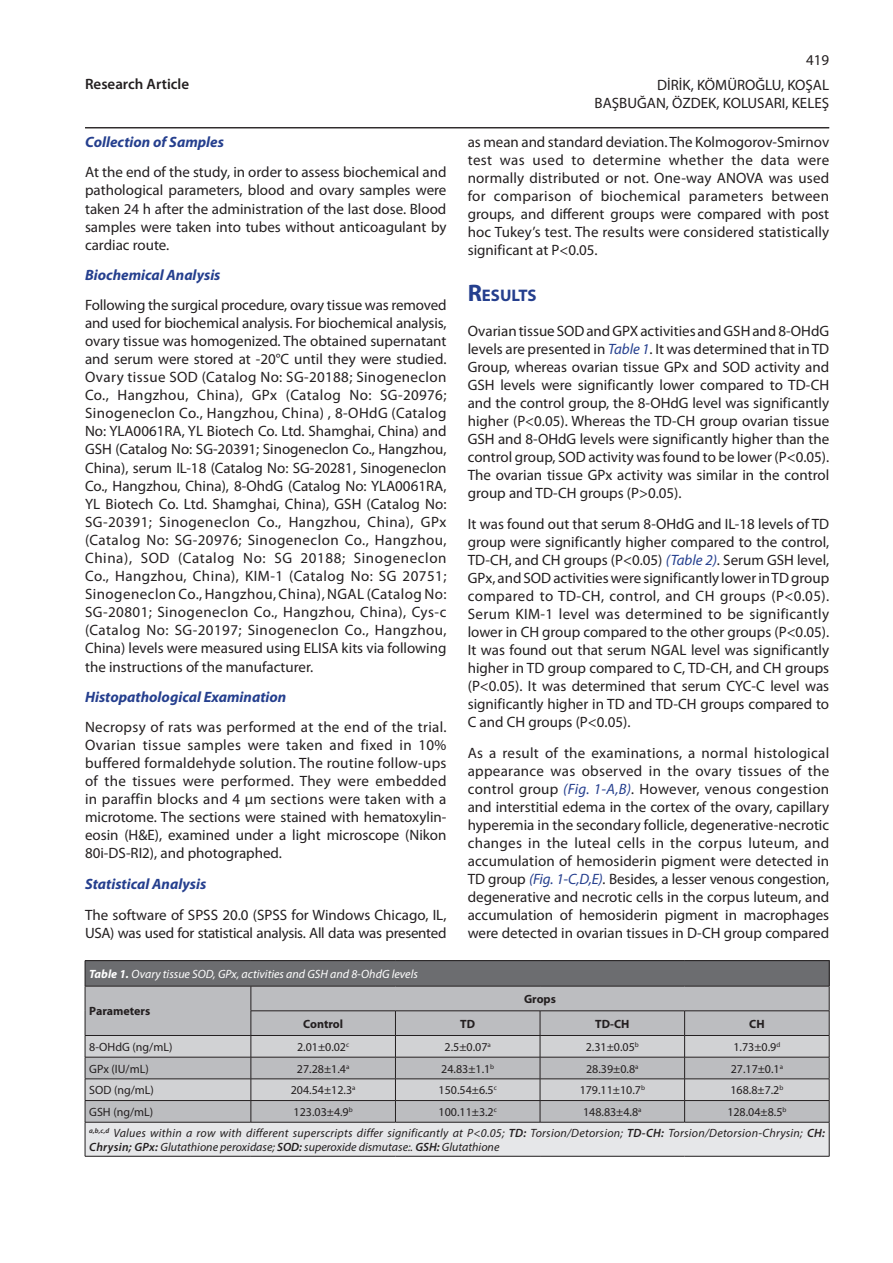
<style>
.page{position:relative;width:893px;height:1263px;background:#fff}
.page>*{position:absolute;margin:0;border:0;box-sizing:border-box;transform-origin:0 0}
.t1{font:700 16.8px "Myriad Pro";color:#253f8e}
.t2{font:15px/18px "Myriad Pro";color:#231f20;text-align:justify}
.t3{font:15px/18.1px "Myriad Pro";letter-spacing:-.02em;color:#231f20}
.t4{font:italic 700 15px "Myriad Pro";color:#253f8e}
.t5{font:600 15px "Myriad Pro";color:#231f20}
.t6{font:12px "Myriad Pro";color:#231f20}
.t7{font:italic 12px/20.7px "Myriad Pro";letter-spacing:.02em;color:#231f20}
.t8{font:italic 12px "Myriad Pro";color:#231f20}
.t9{font:italic 12px "Myriad Pro";color:#fff}
.t10{font:700 12px "Myriad Pro";color:#231f20}
.s1{font-weight:700}
.s2{font-size:24px}
.s3{font-style:italic;color:#253f8e}
.s4{font-style:italic}
.s5{font-style:normal}
.s6{font-weight:600}
</style>
<div class="page">
<hr style="left:85px;top:127px;width:744px;height:1px;background:#231f20">
<div style="left:85px;top:1122px;width:744px;height:34px;background:#e6e7e9"></div>
<hr style="left:85px;top:960px;width:166px;height:1px;background:#231f20">
<hr style="left:251px;top:960px;width:144px;height:1px;background:#231f20">
<hr style="left:395px;top:960px;width:145px;height:1px;background:#231f20">
<hr style="left:540px;top:960px;width:145px;height:1px;background:#231f20">
<hr style="left:685px;top:960px;width:144px;height:1px;background:#231f20">
<svg style="left:85px;top:961px;width:745px;height:161px;background:#aeafb1"></svg>
<hr style="left:85px;top:1122px;width:166px;height:1px;background:#231f20">
<hr style="left:85px;top:1122px;width:1px;height:34px;background:#231f20">
<hr style="left:251px;top:1122px;width:144px;height:1px;background:#231f20">
<hr style="left:395px;top:1122px;width:145px;height:1px;background:#231f20">
<hr style="left:540px;top:1122px;width:145px;height:1px;background:#231f20">
<hr style="left:685px;top:1122px;width:144px;height:1px;background:#231f20">
<hr style="left:829px;top:1122px;width:1px;height:34px;background:#231f20">
<hr style="left:85px;top:1156px;width:166px;height:1px;background:#231f20">
<hr style="left:251px;top:1156px;width:144px;height:1px;background:#231f20">
<hr style="left:395px;top:1156px;width:145px;height:1px;background:#231f20">
<hr style="left:540px;top:1156px;width:145px;height:1px;background:#231f20">
<hr style="left:685px;top:1156px;width:144px;height:1px;background:#231f20">
<p class="t5" style="left:85px;top:74px;width:106px">Research Article</p>
<p class="t4" style="left:85px;top:133px;width:140px">Collection of Samples</p>
<p class="t2" style="left:85px;top:163px;width:363px">At the end of the study, in order to assess biochemical and pathological parameters, blood and ovary samples were taken 24 h after the administration of the last dose. Blood samples were taken into tubes without anticoagulant by cardiac route.</p>
<p class="t4" style="left:85px;top:265px;width:137px">Biochemical Analysis</p>
<p class="t2" style="left:85px;top:295px;width:363px">Following the surgical procedure, ovary tissue was removed and used for biochemical analysis. For biochemical analysis, ovary tissue was homogenized. The obtained supernatant and serum were stored at -20°C until they were studied.<br>Ovary tissue SOD (Catalog No: SG-20188; Sinogeneclon Co., Hangzhou, China), GPx (Catalog No: SG-20976; Sinogeneclon Co., Hangzhou, China) , 8-OHdG (Catalog No: YLA0061RA, YL Biotech Co. Ltd. Shamghai, China) and GSH (Catalog No: SG-20391; Sinogeneclon Co., Hangzhou, China), serum IL-18 (Catalog No: SG-20281, Sinogeneclon Co., Hangzhou, China), 8-OhdG (Catalog No: YLA0061RA, YL Biotech Co. Ltd. Shamghai, China), GSH (Catalog No:<br>SG-20391; Sinogeneclon Co., Hangzhou, China), GPx (Catalog No: SG-20976; Sinogeneclon Co., Hangzhou, China), SOD (Catalog No: SG 20188; Sinogeneclon Co., Hangzhou, China), KIM-1 (Catalog No: SG 20751; Sinogeneclon Co., Hangzhou, China), NGAL (Catalog No:<br>SG-20801; Sinogeneclon Co., Hangzhou, China), Cys-c (Catalog No: SG-20197; Sinogeneclon Co., Hangzhou, China) levels were measured using ELISA kits via following the instructions of the manufacturer.</p>
<p class="t4" style="left:85px;top:687px;width:203px">Histopathological Examination</p>
<p class="t2" style="left:85px;top:717px;width:363px">Necropsy of rats was performed at the end of the trial.<br>Ovarian tissue samples were taken and fixed in 10% buffered formaldehyde solution. The routine follow-ups of the tissues were performed. They were embedded in paraffin blocks and 4 μm sections were taken with a microtome. The sections were stained with hematoxylin&shy;eosin (H&amp;E), examined under a light microscope (Nikon 80i-DS-RI2), and photographed.</p>
<p class="t4" style="left:85px;top:874px;width:123px">Statistical Analysis</p>
<p class="t3" style="left:85px;top:905px;width:363px">The software of SPSS 20.0 (SPSS for Windows Chicago, IL,<br>USA) was used for statistical analysis. All data was presented</p>
<p class="t9" style="left:89px;top:966px;width:330px"><span class="s1">Table 1.</span> Ovary tissue SOD, GPx, activities and GSH and 8-OhdG levels</p>
<p class="t10" style="left:89px;top:1004px;width:62px">Parameters</p>
<p class="t2" style="left:657px;top:47px;width:174px;line-height:25px;text-align:right">419<br>DİRİK, KÖMÜROĞLU, KOŞAL</p>
<p class="t2" style="left:595px;top:94px;width:236px">BAŞBUĞAN, ÖZDEK, KOLUSARI, KELEŞ</p>
<p class="t2" style="left:468px;top:133px;width:363px">as mean and standard deviation. The Kolmogorov-Smirnov test was used to determine whether the data were normally distributed or not. One-way ANOVA was used for comparison of biochemical parameters between groups, and different groups were compared with post hoc Tukey’s test. The results were considered statistically significant at P&lt;0.05.</p>
<p class="t1" style="left:468px;top:286px;width:70px"><span class="s2">R</span>ESULTS</p>
<p class="t2" style="left:468px;top:322px;width:363px">Ovarian tissue SOD and GPX activities and GSH and 8-OHdG levels are presented in <span class="s3">Table 1</span>. It was determined that in TD Group, whereas ovarian tissue GPx and SOD activity and GSH levels were significantly lower compared to TD-CH and the control group, the 8-OHdG level was significantly higher (P&lt;0.05). Whereas the TD-CH group ovarian tissue GSH and 8-OHdG levels were significantly higher than the control group, SOD activity was found to be lower (P&lt;0.05).<br>The ovarian tissue GPx activity was similar in the control group and TD-CH groups (P&gt;0.05).</p>
<p class="t2" style="left:468px;top:515px;width:363px">It was found out that serum 8-OHdG and IL-18 levels of TD group were significantly higher compared to the control, TD-CH, and CH groups (P&lt;0.05) <span class="s3">(Table 2)</span>. Serum GSH level, GPx, and SOD activities were significantly lower in TD group compared to TD-CH, control, and CH groups (P&lt;0.05).<br>Serum KIM-1 level was determined to be significantly lower in CH group compared to the other groups (P&lt;0.05).<br>It was found out that serum NGAL level was significantly higher in TD group compared to C, TD-CH, and CH groups (P&lt;0.05). It was determined that serum CYC-C level was significantly higher in TD and TD-CH groups compared to C and CH groups (P&lt;0.05).</p>
<p class="t2" style="left:468px;top:744px;width:363px">As a result of the examinations, a normal histological appearance was observed in the ovary tissues of the control group <span class="s3">(Fig. 1-A,B)</span><span class="s4">.</span> However, venous congestion and interstitial edema in the cortex of the ovary, capillary hyperemia in the secondary follicle, degenerative-necrotic changes in the luteal cells in the corpus luteum, and accumulation of hemosiderin pigment were detected in TD group <span class="s3">(Fig. 1-C,D,E)</span><span class="s4">.</span> Besides, a lesser venous congestion, degenerative and necrotic cells in the corpus luteum, and accumulation of hemosiderin pigment in macrophages were detected in ovarian tissues in D-CH group compared</p>
<p class="t10" style="left:524px;top:992px;width:33px">Grops</p>
<p class="t10" style="left:303px;top:1017px;width:41px">Control</p>
<p class="t10" style="left:460px;top:1017px;width:16px">TD</p>
<p class="t10" style="left:595px;top:1017px;width:36px">TD-CH</p>
<p class="t10" style="left:749px;top:1017px;width:17px">CH</p>
<p class="t6" style="left:89px;top:1039px;width:85px">8-OHdG (ng/mL)</p>
<p class="t6" style="left:297px;top:1039px;width:54px">2.01±0.02<sup>c</sup></p>
<p class="t6" style="left:445px;top:1039px;width:48px">2.5±0.07<sup>a</sup></p>
<p class="t6" style="left:586px;top:1039px;width:55px">2.31±0.05<sup>b</sup></p>
<p class="t6" style="left:733px;top:1039px;width:48px">1.73±0.9<sup>d</sup></p>
<p class="t6" style="left:89px;top:1061px;width:61px">GPx (IU/mL)</p>
<p class="t6" style="left:297px;top:1061px;width:54px">27.28±1.4<sup>a</sup></p>
<p class="t6" style="left:441px;top:1061px;width:55px">24.83±1.1<sup>b</sup></p>
<p class="t6" style="left:586px;top:1061px;width:54px">28.39±0.8<sup>a</sup></p>
<p class="t6" style="left:731px;top:1061px;width:54px">27.17±0.1<sup>a</sup></p>
<p class="t6" style="left:89px;top:1083px;width:66px">SOD (ng/mL)</p>
<p class="t6" style="left:291px;top:1083px;width:66px">204.54±12.3<sup>a</sup></p>
<p class="t6" style="left:439px;top:1083px;width:60px">150.54±6.5<sup>c</sup></p>
<p class="t6" style="left:580px;top:1083px;width:67px">179.11±10.7<sup>b</sup></p>
<p class="t6" style="left:730px;top:1083px;width:55px">168.8±7.2<sup>b</sup></p>
<p class="t6" style="left:89px;top:1104px;width:66px">GSH (ng/mL)</p>
<p class="t6" style="left:294px;top:1104px;width:61px">123.03±4.9<sup>b</sup></p>
<p class="t6" style="left:439px;top:1104px;width:60px">100.11±3.2<sup>c</sup></p>
<p class="t6" style="left:583px;top:1104px;width:60px">148.83±4.8<sup>a</sup></p>
<p class="t7" style="left:89px;top:1101px;width:737px;text-indent:638px"><span class="s5">128.04±8.5</span><sup>b<br></sup><sup>a,b,c,d</sup> Values within a row with different superscripts differ significantly at P&lt;0.05; <span class="s6">TD:</span> Torsion/Detorsion; <span class="s6">TD-CH:</span> Torsion/Detorsion-Chrysin; <span class="s6">CH:</span></p>
<p class="t8" style="left:89px;top:1139px;width:412px"><span class="s6">Chrysin; GPx:</span> Glutathione peroxidase; <span class="s6">SOD:</span> superoxide dismutase:. <span class="s6">GSH:</span> Glutathione</p>
</div>
